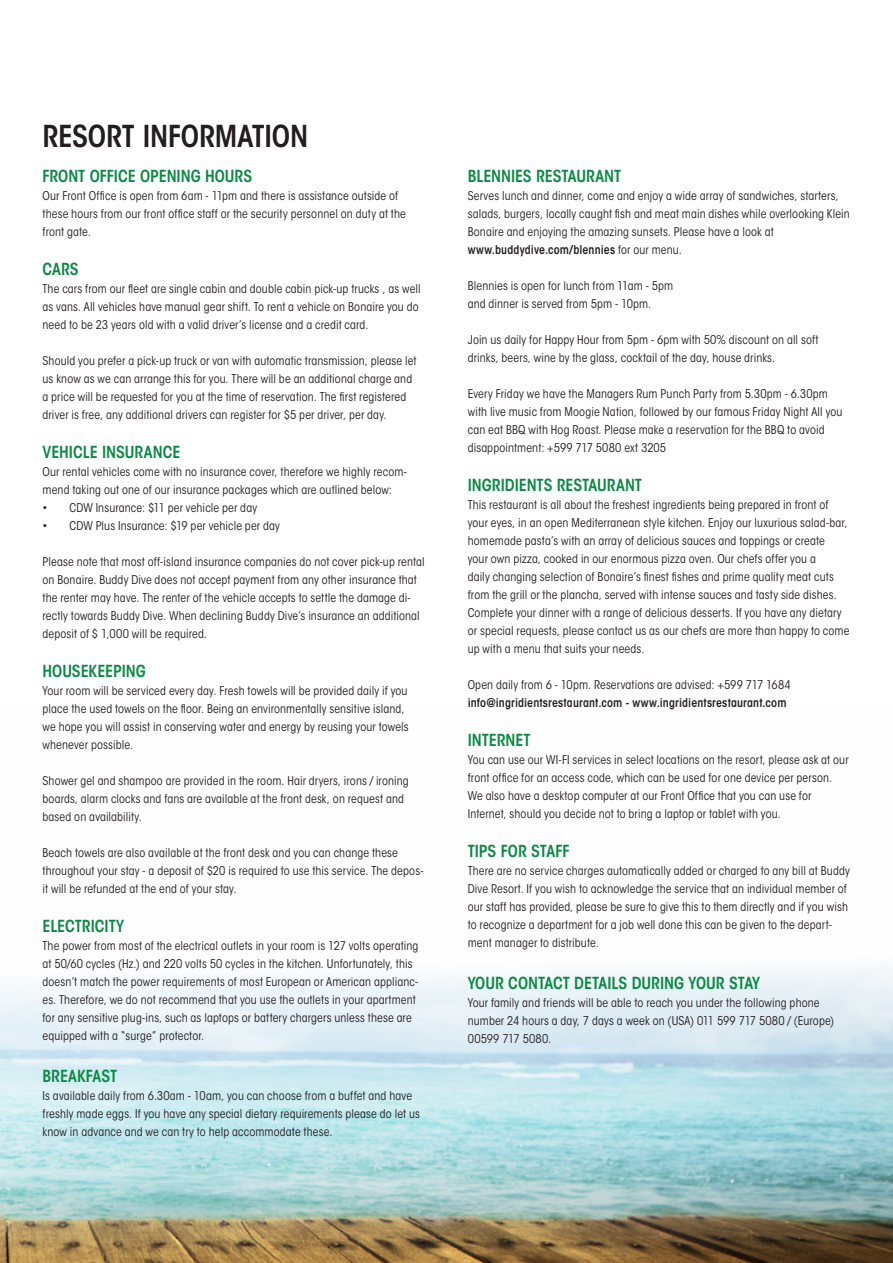
<style>
.page{position:relative;width:893px;height:1263px;background:#fff}
.page>*{position:absolute;margin:0;border:0;box-sizing:border-box;transform-origin:0 0}
.t1{font:600 condensed 30px "ITC Avant Garde Std";letter-spacing:-.005em;color:#231d1f}
.t2{font:600 condensed 16.5px "ITC Avant Garde Std";letter-spacing:-.005em;color:#0a8944}
.t3{font:condensed 12px/18px "ITC Avant Garde Std";letter-spacing:.01em;color:#231d1f}
.t4{font:600 condensed 12px "ITC Avant Garde Std";letter-spacing:.01em;color:#231d1f}
.s1{font-weight:600}
</style>
<div class="page">
<img style="left:0;top:967px;width:893px;height:296px">
<h1 class="t1" style="left:43px;top:117px;width:267px">RESORT INFORMATION</h1>
<h2 class="t2" style="left:43px;top:166px;width:211px">FRONT OFFICE OPENING HOURS</h2>
<p class="t3" style="left:43px;top:187px;width:365px">Our Front Office is open from 6am - 11pm and there is assistance outside of these hours from our front office staff or the security personnel on duty at the front gate.</p>
<h2 class="t2" style="left:43px;top:259px;width:38px">CARS</h2>
<p class="t3" style="left:43px;top:280px;width:380px">The cars from our fleet are single cabin and double cabin pick-up trucks , as well as vans. All vehicles have manual gear shift. To rent a vehicle on Bonaire you do need to be 23 years old with a valid driver’s license and a credit card.</p>
<p class="t3" style="left:43px;top:352px;width:376px">Should you prefer a pick-up truck or van with automatic transmission, please let us know as we can arrange this for you. There will be an additional charge and a price will be requested for you at the time of reservation. The first registered driver is free, any additional drivers can register for $5 per driver, per day.</p>
<h2 class="t2" style="left:43px;top:442px;width:139px">VEHICLE INSURANCE</h2>
<p class="t3" style="left:43px;top:463px;width:366px">Our rental vehicles come with no insurance cover, therefore we highly recom&shy;mend taking out one of our insurance packages which are outlined below:</p>
<p class="t3" style="left:43px;top:499px;width:216px">• CDW Insurance: $11 per vehicle per day</p>
<p class="t3" style="left:43px;top:517px;width:239px">• CDW Plus Insurance: $19 per vehicle per day</p>
<p class="t3" style="left:43px;top:553px;width:384px">Please note that most off-island insurance companies do not cover pick-up rental on Bonaire. Buddy Dive does not accept payment from any other insurance that the renter may have. The renter of the vehicle accepts to settle the damage di&shy;rectly towards Buddy Dive. When declining Buddy Dive’s insurance an additional deposit of $ 1,000 will be required.</p>
<h2 class="t2" style="left:43px;top:661px;width:105px">HOUSEKEEPING</h2>
<p class="t3" style="left:43px;top:682px;width:368px">Your room will be serviced every day. Fresh towels will be provided daily if you place the used towels on the floor. Being an environmentally sensitive island, we hope you will assist in conserving water and energy by reusing your towels whenever possible.</p>
<p class="t3" style="left:43px;top:772px;width:368px">Shower gel and shampoo are provided in the room. Hair dryers, irons / ironing boards, alarm clocks and fans are available at the front desk, on request and based on availability.</p>
<p class="t3" style="left:43px;top:844px;width:382px">Beach towels are also available at the front desk and you can change these throughout your stay - a deposit of $20 is required to use this service. The depos&shy;it will be refunded at the end of your stay.</p>
<h2 class="t2" style="left:43px;top:916px;width:83px">ELECTRICITY</h2>
<p class="t3" style="left:43px;top:937px;width:377px">The power from most of the electrical outlets in your room is 127 volts operating at 50/60 cycles (Hz.) and 220 volts 50 cycles in the kitchen. Unfortunately, this doesn’t match the power requirements of most European or American applianc&shy;es. Therefore, we do not recommend that you use the outlets in your apartment for any sensitive plug-ins, such as laptops or battery chargers unless these are equipped with a “surge” protector.</p>
<h2 class="t2" style="left:43px;top:1066px;width:76px">BREAKFAST</h2>
<p class="t3" style="left:43px;top:1087px;width:379px">Is available daily from 6.30am - 10am, you can choose from a buffet and have freshly made eggs. If you have any special dietary requirements please do let us know in advance and we can try to help accommodate these.</p>
<h2 class="t2" style="left:468px;top:166px;width:155px">BLENNIES RESTAURANT</h2>
<p class="t3" style="left:468px;top:187px;width:384px">Serves lunch and dinner, come and enjoy a wide array of sandwiches, starters, salads, burgers, locally caught fish and meat main dishes while overlooking Klein Bonaire and enjoying the amazing sunsets. Please have a look at <span class="s1">www.buddydive.com/blennies</span> for our menu.</p>
<p class="t3" style="left:468px;top:277px;width:207px">Blennies is open for lunch from 11am - 5pm and dinner is served from 5pm - 10pm.</p>
<p class="t3" style="left:468px;top:331px;width:352px">Join us daily for Happy Hour from 5pm - 6pm with 50% discount on all soft drinks, beers, wine by the glass, cocktail of the day, house drinks.</p>
<p class="t3" style="left:468px;top:385px;width:376px">Every Friday we have the Managers Rum Punch Party from 5.30pm - 6.30pm with live music from Moogie Nation, followed by our famous Friday Night All you can eat BBQ with Hog Roast. Please make a reservation for the BBQ to avoid disappointment: +599 717 5080 ext 3205</p>
<h2 class="t2" style="left:468px;top:475px;width:176px">INGRIDIENTS RESTAURANT</h2>
<p class="t3" style="left:468px;top:496px;width:383px">This restaurant is all about the freshest ingredients being prepared in front of your eyes, in an open Mediterranean style kitchen. Enjoy our luxurious salad-bar, homemade pasta’s with an array of delicious sauces and toppings or create<br>your own pizza, cooked in our enormous pizza oven. Our chefs offer you a<br>daily changing selection of Bonaire’s finest fishes and prime quality meat cuts from the grill or the plancha, served with intense sauces and tasty side dishes.<br>Complete your dinner with a range of delicious desserts. If you have any dietary or special requests, please contact us as our chefs are more than happy to come up with a menu that suits your needs.</p>
<p class="t3" style="left:468px;top:676px;width:324px">Open daily from 6 - 10pm. Reservations are advised: +599 717 1684</p>
<p class="t4" style="left:468px;top:695px;width:320px">info@ingridientsrestaurant.com - www.ingridientsrestaurant.com</p>
<h2 class="t2" style="left:468px;top:730px;width:64px">INTERNET</h2>
<p class="t3" style="left:468px;top:751px;width:382px">You can use our WI-FI services in select locations on the resort, please ask at our front office for an access code, which can be used for one device per person.<br>We also have a desktop computer at our Front Office that you can use for Internet, should you decide not to bring a laptop or tablet with you.</p>
<h2 class="t2" style="left:468px;top:841px;width:103px">TIPS FOR STAFF</h2>
<p class="t3" style="left:468px;top:862px;width:384px">There are no service charges automatically added or charged to any bill at Buddy Dive Resort. If you wish to acknowledge the service that an individual member of our staff has provided, please be sure to give this to them directly and if you wish to recognize a department for a job well done this can be given to the depart&shy;ment manager to distribute.</p>
<h2 class="t2" style="left:468px;top:973px;width:294px">YOUR CONTACT DETAILS DURING YOUR STAY</h2>
<p class="t3" style="left:468px;top:994px;width:368px">Your family and friends will be able to reach you under the following phone number 24 hours a day, 7 days a week on (USA) 011 599 717 5080 / (Europe)<br>00599 717 5080.</p>
</div>
